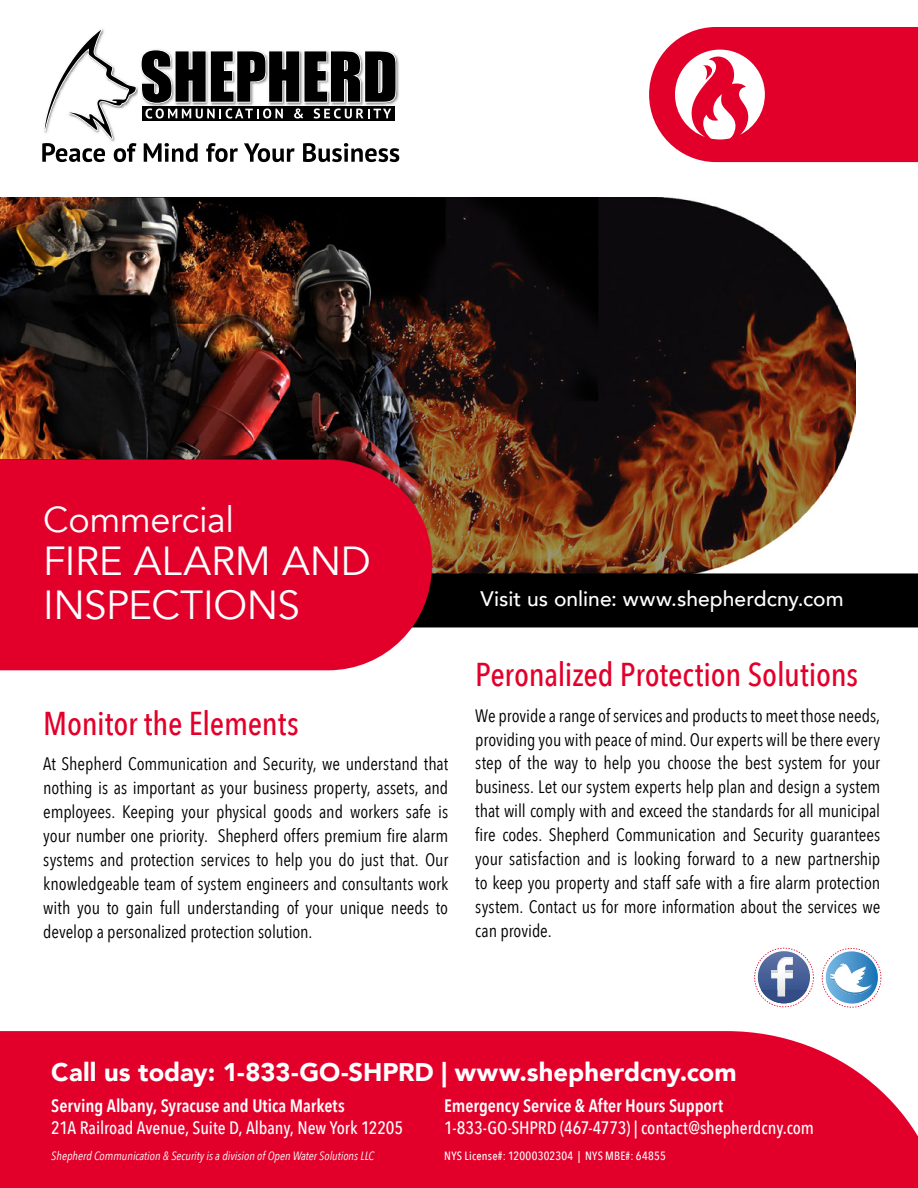
<style>
.page{position:relative;width:918px;height:1188px;background:#fff}
.page>*{position:absolute;margin:0;border:0;box-sizing:border-box;transform-origin:0 0}
.t1{font:40.5px/43.5px "Avenir";letter-spacing:-.01em;color:#fff}
.t2{font:36px "Avenir";letter-spacing:-.005em;color:#fff}
.t3{font:500 33px "Avenir Next Condensed";letter-spacing:-.01em;color:#e2002b}
.t4{font:900 25.5px "Avenir";color:#fff}
.t5{font:500 21px "Avenir";color:#fff}
.t6{font:18px/24px "Avenir Next Condensed";letter-spacing:-.005em;color:#000;text-align:justify}
.t7{font:500 18px "Avenir Next Condensed";letter-spacing:-.005em;color:#fff}
.t8{font:600 18px "Avenir Next Condensed";letter-spacing:-.005em;color:#fff}
.t9{font:italic 12px "Avenir Next Condensed";color:#fff}
.t10{font:500 12px "Avenir Next Condensed";letter-spacing:.015em;color:#fff}
</style>
<div class="page">
<img style="left:0;top:197px;width:856px;height:431px">
<div style="left:432px;top:573px;width:486px;height:54px;background:#000"></div>
<div style="left:0;top:1031px;width:918px;height:157px;background:#e2002b"></div>
<svg style="left:649px;top:27px;width:269px;height:135px"></svg>
<div style="left:0;top:463px;width:432px;height:207px;background:#e2002b"></div>
<svg style="left:42px;top:29px;width:357px;height:133px"></svg>
<svg style="left:754px;top:948px;width:60px;height:59px"></svg>
<svg style="left:822px;top:948px;width:59px;height:60px"></svg>
<h2 class="t2" style="left:43px;top:498px;width:192px">Commercial</h2>
<h1 class="t1" style="left:43px;top:540px;width:329px">FIRE ALARM AND<br>INSPECTIONS</h1>
<h3 class="t3" style="left:43px;top:703px;width:257px">Monitor the Elements</h3>
<p class="t6" style="left:43px;top:751px;width:407px">At Shepherd Communication and Security, we understand that nothing is as important as your business property, assets, and employees. Keeping your physical goods and workers safe is your number one priority. Shepherd offers premium fire alarm systems and protection services to help you do just that. Our knowledgeable team of system engineers and consultants work with you to gain full understanding of your unique needs to develop a personalized protection solution.</p>
<p class="t5" style="left:481px;top:581px;width:364px">Visit us online: www.shepherdcny.com</p>
<h3 class="t3" style="left:475px;top:655px;width:384px">Peronalized Protection Solutions</h3>
<p class="t6" style="left:475px;top:702px;width:407px">We provide a range of services and products to meet those needs, providing you with peace of mind. Our experts will be there every step of the way to help you choose the best system for your business. Let our system experts help plan and design a system that will comply with and exceed the standards for all municipal fire codes. Shepherd Communication and Security guarantees your satisfaction and is looking forward to a new partnership to keep you property and staff safe with a fire alarm protection system. Contact us for more information about the services we can provide.</p>
<h3 class="t4" style="left:51px;top:1051px;width:687px">Call us today: 1-833-GO-SHPRD | www.shepherdcny.com</h3>
<p class="t8" style="left:51px;top:1090px;width:295px">Serving Albany, Syracuse and Utica Markets</p>
<p class="t7" style="left:51px;top:1117px;width:353px">21A Railroad Avenue, Suite D, Albany, New York 12205</p>
<p class="t9" style="left:51px;top:1149px;width:324px">Shepherd Communication &amp; Security is a division of Open Water Solutions LLC</p>
<p class="t8" style="left:444px;top:1090px;width:280px">Emergency Service &amp; After Hours Support</p>
<p class="t7" style="left:444px;top:1117px;width:371px">1-833-GO-SHPRD (467-4773) | contact@shepherdcny.com</p>
<p class="t10" style="left:444px;top:1149px;width:223px">NYS License#: 12000302304 | NYS MBE#: 64855</p>
</div>
